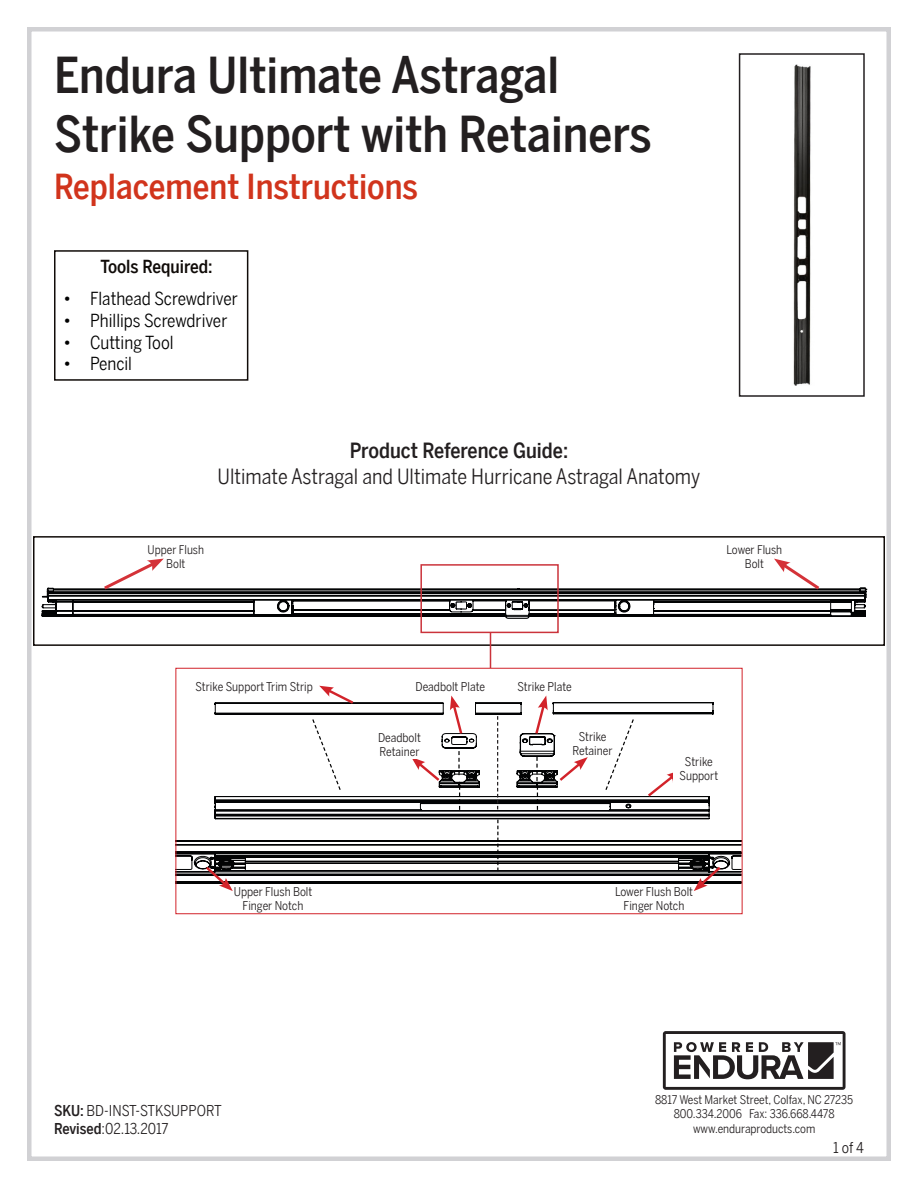
<style>
.page{position:relative;width:918px;height:1188px;background:#fff}
.page>*{position:absolute;margin:0;border:0;box-sizing:border-box;transform-origin:0 0}
.t1{font:500 49.5px/59.4px "Benton Sans Cond";color:#231f20}
.t2{font:500 34.5px "Benton Sans Cond";color:#d1341c}
.t3{font:21px "Benton Sans Cond";color:#231f20}
.t4{font:500 21px "Benton Sans Cond";color:#231f20}
.t5{font:18px "Benton Sans Cond";color:#000}
.t6{font:500 18px "Benton Sans Cond";color:#100b08}
.t7{font:15px "Benton Sans Cond";letter-spacing:-.005em;color:#231f20}
.t8{font:12.15px/14.5px "Benton Sans Cond";color:#231f20;text-align:center}
.t9{font:12px/14.4px "Benton Sans Cond";color:#231f20;text-align:center}
.s1{font-weight:500}
</style>
<div class="page">
<div style="left:27px;top:27px;width:864px;height:1134px;border:4px solid #d1d1d4"></div>
<img style="left:793px;top:64px;width:18px;height:322px">
<div style="left:739px;top:53px;width:126px;height:344px;border:2px solid #231f20"></div>
<div style="left:54px;top:250px;width:194px;height:131px;border:2px solid #100b08"></div>
<svg style="left:42px;top:558px;width:825px;height:61px"></svg>
<div style="left:33px;top:536px;width:852px;height:110px;border:2px solid #100b08"></div>
<svg style="left:774px;top:559px;width:49px;height:33px"></svg>
<svg style="left:101px;top:559px;width:63px;height:33px"></svg>
<div style="left:420px;top:564px;width:139px;height:69px;border:2px solid #cb333b"></div>
<hr style="left:490px;top:633px;width:1px;height:71px;background:#cb333b">
<div style="left:176px;top:668px;width:566px;height:246px;background:#fff"></div>
<svg style="left:177px;top:703px;width:564px;height:180px"></svg>
<div style="left:175px;top:668px;width:568px;height:246px;border:1px solid #d2232a"></div>
<svg style="left:311px;top:718px;width:31px;height:73px"></svg>
<svg style="left:497px;top:820px;width:1px;height:51px"></svg>
<svg style="left:319px;top:686px;width:37px;height:20px"></svg>
<svg style="left:645px;top:770px;width:36px;height:29px"></svg>
<div style="left:673px;top:753px;width:52px;height:31px;background:#fff"></div>
<svg style="left:604px;top:718px;width:31px;height:73px"></svg>
<svg style="left:458px;top:751px;width:2px;height:24px"></svg>
<svg style="left:459px;top:786px;width:1px;height:24px"></svg>
<svg style="left:536px;top:757px;width:2px;height:53px"></svg>
<svg style="left:411px;top:757px;width:31px;height:26px"></svg>
<div style="left:378px;top:730px;width:43px;height:29px;background:#fff"></div>
<div style="left:572px;top:730px;width:41px;height:27px;background:#fff"></div>
<svg style="left:533px;top:696px;width:15px;height:40px"></svg>
<svg style="left:450px;top:696px;width:14px;height:40px"></svg>
<svg style="left:557px;top:757px;width:31px;height:26px"></svg>
<svg style="left:497px;top:716px;width:1px;height:93px"></svg>
<svg style="left:203px;top:864px;width:30px;height:27px"></svg>
<svg style="left:694px;top:864px;width:29px;height:27px"></svg>
<svg style="left:663px;top:1031px;width:183px;height:59px"></svg>
<p class="t1" style="left:54px;top:45px;width:599px">Endura Ultimate Astragal<br>Strike Support with Retainers</p>
<p class="t2" style="left:54px;top:166px;width:366px">Replacement Instructions</p>
<p class="t6" style="left:100px;top:256px;width:114px">Tools Required:</p>
<p class="t5" style="left:63px;top:289px;width:176px">• Flathead Screwdriver</p>
<p class="t5" style="left:63px;top:310px;width:166px">• Phillips Screwdriver</p>
<p class="t5" style="left:63px;top:332px;width:112px">• Cutting Tool</p>
<p class="t5" style="left:63px;top:353px;width:71px">• Pencil</p>
<p class="t4" style="left:350px;top:439px;width:220px">Product Reference Guide:</p>
<p class="t3" style="left:218px;top:464px;width:484px">Ultimate Astragal and Ultimate Hurricane Astragal Anatomy</p>
<p class="t9" style="left:148px;top:542px;width:58px">Upper Flush<br>Bolt</p>
<p class="t9" style="left:727px;top:542px;width:57px">Lower Flush<br>Bolt</p>
<p class="t8" style="left:195px;top:680px;width:119px">Strike Support Trim Strip</p>
<p class="t8" style="left:234px;top:884px;width:80px">Upper Flush Bolt<br>Finger Notch</p>
<p class="t8" style="left:416px;top:680px;width:71px">Deadbolt Plate</p>
<p class="t8" style="left:517px;top:680px;width:56px">Strike Plate</p>
<p class="t8" style="left:378px;top:730px;width:44px;text-align:left">Deadbolt<br>Retainer</p>
<p class="t8" style="left:573px;top:729px;width:41px">Strike<br>Retainer</p>
<p class="t8" style="left:680px;top:754px;width:40px">Strike<br>Support</p>
<p class="t8" style="left:615px;top:884px;width:80px">Lower Flush Bolt<br>Finger Notch</p>
<p class="t7" style="left:54px;top:1102px;width:169px"><span class="s1">SKU:</span> BD-INST-STKSUPPORT</p>
<p class="t7" style="left:54px;top:1120px;width:116px"><span class="s1">Revised</span>:02.13.2017</p>
<p class="t9" style="left:655px;top:1092px;width:200px">8817 West Market Street, Colfax, NC 27235</p>
<p class="t9" style="left:674px;top:1107px;width:162px">800.334.2006 Fax: 336.668.4478</p>
<p class="t9" style="left:693px;top:1121px;width:124px">www.enduraproducts.com</p>
<p class="t7" style="left:833px;top:1139px;width:32px">1 of 4</p>
</div>
